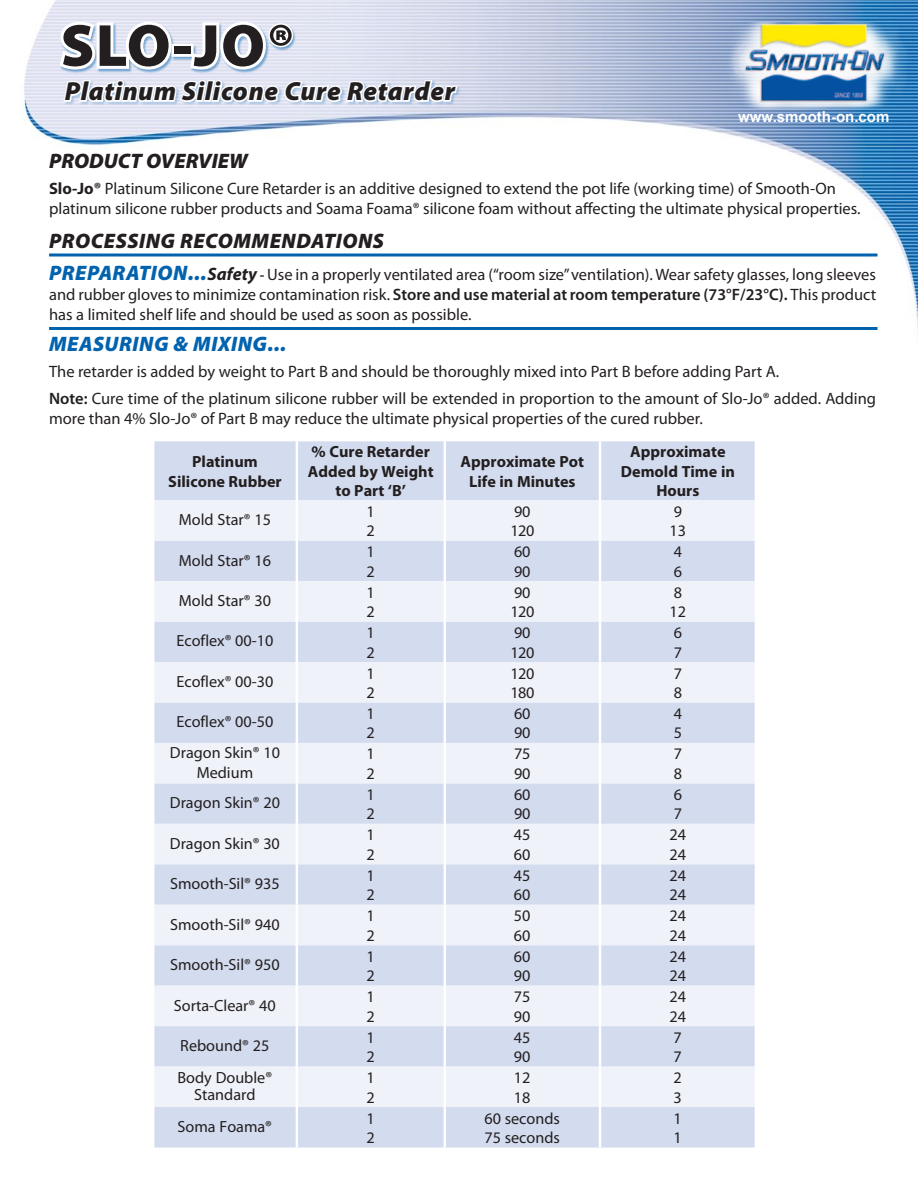
<style>
.page{position:relative;width:918px;height:1188px;background:#fff}
.page>*{position:absolute;margin:0;border:0;box-sizing:border-box;transform-origin:0 0}
.t1{font:900 60px "Myriad Pro";color:#231f20}
.t2{font:italic 900 26.25px "Myriad Pro";letter-spacing:.025em;color:#231f20}
.t3{font:italic 900 21px "Myriad Pro";letter-spacing:.025em;color:#231f20}
.t4{font:italic 900 21px "Myriad Pro";letter-spacing:.025em;color:#0162ae}
.t5{font:italic 900 21px "Myriad Pro";color:#231f20}
.t6{font:16.5px/19.8px "Myriad Pro";color:#231f20}
.t7{font:16.2px/19.4px "Myriad Pro";color:#231f20}
.t8{font:700 16.2px/19.4px "Myriad Pro";color:#231f20;text-align:center}
.t9{font:700 15px "Arial";color:#fff}
.s1{font-weight:700}
.s2{font-weight:900;font-style:italic;font-size:21px;color:#0162ae}
.s3{font-weight:700;font-style:italic;font-size:18px}
.s4{font-weight:600;font-size:15px}
.s5{font-weight:600}
</style>
<div class="page">
<img style="left:24px;top:0;width:894px;height:329px">
<div style="left:64px;top:81px;width:397px;height:25px;background:#0162ae;opacity:.27"></div>
<svg style="left:55px;top:19px;width:404px;height:85px"></svg>
<img style="left:722px;top:23px;width:186px;height:87px">
<hr style="left:49px;top:254px;width:829px;height:2px;background:#0162ae">
<hr style="left:49px;top:327px;width:829px;height:3px;background:#0162ae">
<div style="left:154px;top:441px;width:601px;height:707px;background:#d3dbee"></div>
<svg style="left:154px;top:500px;width:601px;height:607px;fill:#eff2f9"></svg>
<hr style="left:296px;top:702px;width:2px;height:41px;background:#fff">
<hr style="left:296px;top:743px;width:2px;height:40px;background:#fff">
<hr style="left:296px;top:783px;width:2px;height:41px;background:#fff">
<hr style="left:296px;top:824px;width:2px;height:40px;background:#fff">
<hr style="left:296px;top:864px;width:2px;height:41px;background:#fff">
<hr style="left:296px;top:905px;width:2px;height:40px;background:#fff">
<hr style="left:296px;top:945px;width:2px;height:41px;background:#fff">
<hr style="left:296px;top:986px;width:2px;height:40px;background:#fff">
<hr style="left:296px;top:1026px;width:2px;height:41px;background:#fff">
<hr style="left:296px;top:1067px;width:2px;height:40px;background:#fff">
<hr style="left:296px;top:1107px;width:2px;height:41px;background:#fff">
<hr style="left:444px;top:702px;width:2px;height:41px;background:#fff">
<hr style="left:444px;top:743px;width:2px;height:40px;background:#fff">
<hr style="left:444px;top:783px;width:2px;height:41px;background:#fff">
<hr style="left:444px;top:824px;width:2px;height:40px;background:#fff">
<hr style="left:444px;top:864px;width:2px;height:41px;background:#fff">
<hr style="left:444px;top:905px;width:2px;height:40px;background:#fff">
<hr style="left:444px;top:945px;width:2px;height:41px;background:#fff">
<hr style="left:444px;top:986px;width:2px;height:40px;background:#fff">
<hr style="left:444px;top:1026px;width:2px;height:41px;background:#fff">
<hr style="left:444px;top:1067px;width:2px;height:40px;background:#fff">
<hr style="left:444px;top:1107px;width:2px;height:41px;background:#fff">
<hr style="left:599px;top:702px;width:2px;height:41px;background:#fff">
<hr style="left:599px;top:743px;width:2px;height:40px;background:#fff">
<hr style="left:599px;top:783px;width:2px;height:41px;background:#fff">
<hr style="left:599px;top:824px;width:2px;height:40px;background:#fff">
<hr style="left:599px;top:864px;width:2px;height:41px;background:#fff">
<hr style="left:599px;top:905px;width:2px;height:40px;background:#fff">
<hr style="left:599px;top:945px;width:2px;height:41px;background:#fff">
<hr style="left:599px;top:986px;width:2px;height:40px;background:#fff">
<hr style="left:599px;top:1026px;width:2px;height:41px;background:#fff">
<hr style="left:599px;top:1067px;width:2px;height:40px;background:#fff">
<hr style="left:599px;top:1107px;width:2px;height:41px;background:#fff">
<hr style="left:296px;top:662px;width:2px;height:40px;background:#fff">
<hr style="left:444px;top:662px;width:2px;height:40px;background:#fff">
<hr style="left:599px;top:662px;width:2px;height:40px;background:#fff">
<hr style="left:296px;top:500px;width:2px;height:41px;background:#fff">
<hr style="left:296px;top:541px;width:2px;height:40px;background:#fff">
<hr style="left:296px;top:581px;width:2px;height:41px;background:#fff">
<hr style="left:296px;top:622px;width:2px;height:40px;background:#fff">
<hr style="left:444px;top:500px;width:2px;height:41px;background:#fff">
<hr style="left:444px;top:541px;width:2px;height:40px;background:#fff">
<hr style="left:444px;top:581px;width:2px;height:41px;background:#fff">
<hr style="left:444px;top:622px;width:2px;height:40px;background:#fff">
<hr style="left:599px;top:500px;width:2px;height:41px;background:#fff">
<hr style="left:599px;top:541px;width:2px;height:40px;background:#fff">
<hr style="left:599px;top:581px;width:2px;height:41px;background:#fff">
<hr style="left:599px;top:622px;width:2px;height:40px;background:#fff">
<hr style="left:296px;top:441px;width:2px;height:59px;background:#fff">
<hr style="left:444px;top:441px;width:2px;height:59px;background:#fff">
<hr style="left:599px;top:441px;width:2px;height:59px;background:#fff">
<h1 class="t1" style="left:61px;top:12px;width:236px">SLO-JO®</h1>
<h2 class="t2" style="left:65px;top:74px;width:392px">Platinum Silicone Cure Retarder</h2>
<p class="t9" style="left:738px;top:107px;width:153px">www.smooth-on.com</p>
<p class="t5" style="left:49px;top:147px;width:200px">PRODUCT OVERVIEW</p>
<p class="t6" style="left:49px;top:179px;width:813px"><span class="s1">Slo-Jo®</span> Platinum Silicone Cure Retarder is an additive designed to extend the pot life (working time) of Smooth-On platinum silicone rubber products and Soama Foama® silicone foam without affecting the ultimate physical properties.</p>
<p class="t3" style="left:49px;top:227px;width:336px">PROCESSING RECOMMENDATIONS</p>
<p class="t6" style="left:49px;top:264px;width:829px;text-align:justify"><span class="s2">PREPARATION...</span><span class="s3">Safety</span> <span class="s4">-</span> Use in a properly ventilated area (“room size” ventilation). Wear safety glasses, long sleeves and rubber gloves to minimize contamination risk. <span class="s5">Store and use material at room temperature (73°F/23°C).</span> This product has a limited shelf life and should be used as soon as possible.</p>
<p class="t4" style="left:49px;top:330px;width:239px">MEASURING &amp; MIXING...</p>
<p class="t6" style="left:49px;top:359px;width:829px;line-height:26.2px">The retarder is added by weight to Part B and should be thoroughly mixed into Part B before adding Part A.<br><span class="s5">Note:</span> Cure time of the platinum silicone rubber will be extended in proportion to the amount of Slo-Jo® added. Adding</p>
<p class="t6" style="left:49px;top:408px;width:655px">more than 4% Slo-Jo® of Part B may reduce the ultimate physical properties of the cured rubber.</p>
<p class="t8" style="left:168px;top:451px;width:115px">Platinum<br>Silicone Rubber</p>
<p class="t8" style="left:308px;top:442px;width:127px">% Cure Retarder<br>Added by Weight to Part ‘B’</p>
<p class="t8" style="left:461px;top:451px;width:125px">Approximate Pot<br>Life in Minutes</p>
<p class="t8" style="left:621px;top:442px;width:116px">Approximate<br>Demold Time in<br>Hours</p>
<p class="t7" style="left:179px;top:510px;width:94px">Mold Star® 15</p>
<p class="t7" style="left:367px;top:501px;width:10px">1<br>2</p>
<p class="t7" style="left:510px;top:501px;width:25px">90<br>120</p>
<p class="t7" style="left:670px;top:501px;width:18px">9<br>13</p>
<p class="t7" style="left:179px;top:550px;width:94px">Mold Star® 16</p>
<p class="t7" style="left:367px;top:542px;width:10px">1<br>2</p>
<p class="t7" style="left:514px;top:542px;width:18px">60<br>90</p>
<p class="t7" style="left:674px;top:542px;width:10px">4<br>6</p>
<p class="t7" style="left:179px;top:591px;width:94px">Mold Star® 30</p>
<p class="t7" style="left:367px;top:582px;width:10px">1<br>2</p>
<p class="t7" style="left:510px;top:582px;width:25px">90<br>120</p>
<p class="t7" style="left:670px;top:582px;width:18px">8<br>12</p>
<p class="t7" style="left:177px;top:631px;width:98px">Ecoflex® 00-10</p>
<p class="t7" style="left:367px;top:623px;width:10px">1<br>2</p>
<p class="t7" style="left:510px;top:623px;width:25px">90<br>120</p>
<p class="t7" style="left:674px;top:623px;width:10px">6<br>7</p>
<p class="t7" style="left:177px;top:672px;width:98px">Ecoflex® 00-30</p>
<p class="t7" style="left:367px;top:663px;width:10px">1<br>2</p>
<p class="t7" style="left:510px;top:663px;width:25px">120<br>180</p>
<p class="t7" style="left:674px;top:663px;width:10px">7<br>8</p>
<p class="t7" style="left:176px;top:712px;width:98px">Ecoflex® 00-50</p>
<p class="t7" style="left:367px;top:704px;width:10px">1<br>2</p>
<p class="t7" style="left:514px;top:704px;width:18px">60<br>90</p>
<p class="t7" style="left:674px;top:704px;width:10px">4<br>5</p>
<p class="t7" style="left:170px;top:743px;width:112px;text-align:center">Dragon Skin® 10<br>Medium</p>
<p class="t7" style="left:367px;top:744px;width:10px">1<br>2</p>
<p class="t7" style="left:514px;top:744px;width:18px">75<br>90</p>
<p class="t7" style="left:674px;top:744px;width:10px">7<br>8</p>
<p class="t7" style="left:170px;top:793px;width:112px">Dragon Skin® 20</p>
<p class="t7" style="left:367px;top:785px;width:10px">1<br>2</p>
<p class="t7" style="left:514px;top:785px;width:18px">60<br>90</p>
<p class="t7" style="left:674px;top:785px;width:10px">6<br>7</p>
<p class="t7" style="left:170px;top:833px;width:112px">Dragon Skin® 30</p>
<p class="t7" style="left:367px;top:825px;width:10px">1<br>2</p>
<p class="t7" style="left:514px;top:825px;width:18px">45<br>60</p>
<p class="t7" style="left:670px;top:825px;width:18px">24<br>24</p>
<p class="t7" style="left:170px;top:874px;width:111px">Smooth-Sil® 935</p>
<p class="t7" style="left:367px;top:866px;width:10px">1<br>2</p>
<p class="t7" style="left:514px;top:866px;width:18px">45<br>60</p>
<p class="t7" style="left:670px;top:866px;width:18px">24<br>24</p>
<p class="t7" style="left:170px;top:914px;width:111px">Smooth-Sil® 940</p>
<p class="t7" style="left:367px;top:906px;width:10px">1<br>2</p>
<p class="t7" style="left:514px;top:906px;width:18px">50<br>60</p>
<p class="t7" style="left:670px;top:906px;width:18px">24<br>24</p>
<p class="t7" style="left:170px;top:955px;width:111px">Smooth-Sil® 950</p>
<p class="t7" style="left:367px;top:946px;width:10px">1<br>2</p>
<p class="t7" style="left:514px;top:946px;width:18px">60<br>90</p>
<p class="t7" style="left:670px;top:946px;width:18px">24<br>24</p>
<p class="t7" style="left:174px;top:995px;width:103px">Sorta-Clear® 40</p>
<p class="t7" style="left:367px;top:987px;width:10px">1<br>2</p>
<p class="t7" style="left:514px;top:987px;width:18px">75<br>90</p>
<p class="t7" style="left:669px;top:987px;width:18px">24<br>24</p>
<p class="t7" style="left:180px;top:1036px;width:91px">Rebound® 25</p>
<p class="t7" style="left:366px;top:1027px;width:10px">1<br>2</p>
<p class="t7" style="left:514px;top:1027px;width:18px">45<br>90</p>
<p class="t7" style="left:674px;top:1027px;width:10px">7<br>7</p>
<p class="t7" style="left:177px;top:1070px;width:96px;line-height:16.2px;text-align:center">Body Double®<br>Standard</p>
<p class="t7" style="left:366px;top:1068px;width:10px">1<br>2</p>
<p class="t7" style="left:514px;top:1068px;width:18px">12<br>18</p>
<p class="t7" style="left:674px;top:1068px;width:10px">2<br>3</p>
<p class="t7" style="left:178px;top:1117px;width:96px">Soma Foama®</p>
<p class="t7" style="left:366px;top:1108px;width:10px">1<br>2</p>
<p class="t7" style="left:484px;top:1108px;width:77px">60 seconds<br>75 seconds</p>
<p class="t7" style="left:674px;top:1108px;width:10px">1<br>1</p>
</div>
